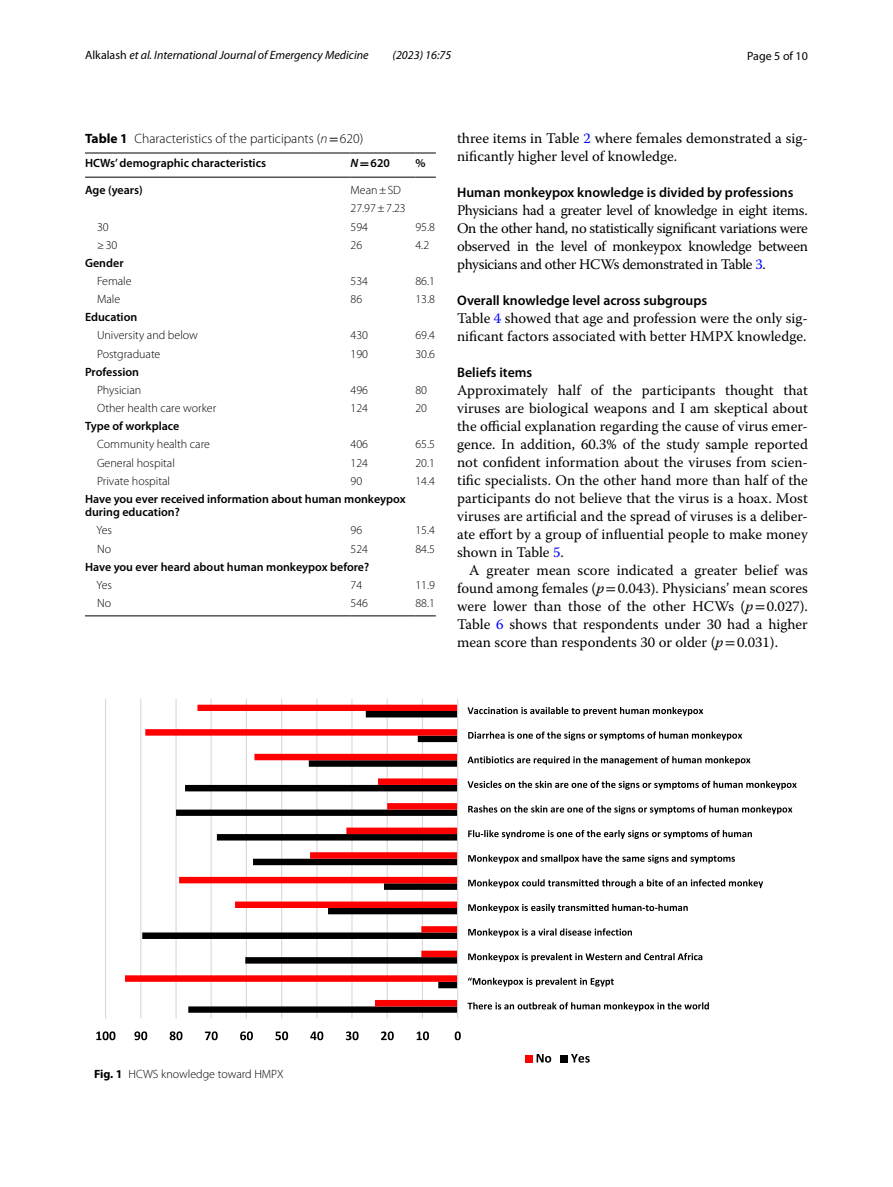
<style>
.page{position:relative;width:893px;height:1187px;background:#fff}
.page>*{position:absolute;margin:0;border:0;box-sizing:border-box;transform-origin:0 0}
.t1{font:14.7px/18px "Warnock Pro";color:#000;text-align:justify}
.t2{font:600 13.8px "Myriad Pro";color:#000}
.t3{font:300 13.5px "Myriad Pro";color:#000}
.t4{font:300 12px/18.1px "Myriad Pro";color:#000}
.t5{font:600 12px/13.5px "Myriad Pro";color:#000}
.t6{font:italic 12px "Myriad Pro";color:#000}
.t7{font:12px "Myriad Pro";color:#000}
.s1{font-style:normal}
.s2{font-weight:700}
.s3{font-style:italic}
.s4{font-family:"STIX";font-weight:400}
.s5{font-family:"SPSMTSYB Bold";font-weight:400}
.s6{color:#00f}
.s7{font-family:"STIX"}
</style>
<div class="page">
<hr style="left:85px;top:153px;width:265px;height:1px;background:#000">
<hr style="left:85px;top:177px;width:265px;height:1px;background:#000">
<hr style="left:350px;top:153px;width:65px;height:1px;background:#000">
<hr style="left:350px;top:177px;width:65px;height:1px;background:#000">
<svg style="left:415px;top:153px;width:21px;height:1px"></svg>
<svg style="left:415px;top:177px;width:21px;height:1px"></svg>
<hr style="left:85px;top:615px;width:265px;height:1px;background:#000">
<hr style="left:350px;top:615px;width:65px;height:1px;background:#000">
<svg style="left:415px;top:615px;width:21px;height:1px"></svg>
<hr style="left:422px;top:698px;width:1px;height:320px;background:#d9d9d9">
<hr style="left:387px;top:698px;width:1px;height:320px;background:#d9d9d9">
<hr style="left:351px;top:698px;width:1px;height:320px;background:#d9d9d9">
<hr style="left:316px;top:698px;width:1px;height:320px;background:#d9d9d9">
<hr style="left:281px;top:698px;width:1px;height:320px;background:#d9d9d9">
<hr style="left:246px;top:698px;width:1px;height:320px;background:#d9d9d9">
<hr style="left:211px;top:698px;width:1px;height:320px;background:#d9d9d9">
<hr style="left:175px;top:698px;width:2px;height:320px;background:#d9d9d9">
<hr style="left:140px;top:698px;width:1px;height:320px;background:#d9d9d9">
<hr style="left:105px;top:698px;width:1px;height:320px;background:#d9d9d9">
<svg style="left:125px;top:704px;width:332px;height:302px"></svg>
<hr style="left:457px;top:698px;width:1px;height:320px;background:#d9d9d9">
<svg style="left:455px;top:1031px;width:6px;height:9px"></svg>
<svg style="left:417px;top:1031px;width:12px;height:9px"></svg>
<svg style="left:381px;top:1031px;width:13px;height:9px"></svg>
<svg style="left:346px;top:1031px;width:13px;height:9px"></svg>
<svg style="left:310px;top:1031px;width:13px;height:9px"></svg>
<svg style="left:275px;top:1031px;width:13px;height:9px"></svg>
<svg style="left:240px;top:1031px;width:13px;height:9px"></svg>
<svg style="left:205px;top:1031px;width:13px;height:9px"></svg>
<svg style="left:170px;top:1031px;width:12px;height:9px"></svg>
<svg style="left:134px;top:1031px;width:13px;height:9px"></svg>
<svg style="left:96px;top:1031px;width:19px;height:9px"></svg>
<svg style="left:467px;top:1002px;width:242px;height:9px"></svg>
<svg style="left:468px;top:977px;width:146px;height:9px"></svg>
<svg style="left:468px;top:953px;width:234px;height:8px"></svg>
<svg style="left:468px;top:928px;width:164px;height:9px"></svg>
<svg style="left:468px;top:903px;width:220px;height:9px"></svg>
<svg style="left:468px;top:879px;width:295px;height:9px"></svg>
<svg style="left:468px;top:854px;width:267px;height:9px"></svg>
<svg style="left:468px;top:830px;width:284px;height:8px"></svg>
<svg style="left:468px;top:805px;width:324px;height:9px"></svg>
<svg style="left:468px;top:780px;width:329px;height:9px"></svg>
<svg style="left:468px;top:756px;width:282px;height:9px"></svg>
<svg style="left:468px;top:731px;width:274px;height:9px"></svg>
<svg style="left:468px;top:707px;width:235px;height:8px"></svg>
<div style="left:525px;top:1054px;width:7px;height:8px;background:#f00"></div>
<svg style="left:537px;top:1054px;width:14px;height:8px"></svg>
<div style="left:560px;top:1054px;width:8px;height:8px;background:#000"></div>
<svg style="left:571px;top:1053px;width:19px;height:9px"></svg>
<p class="t6" style="left:85px;top:48px;width:285px"><span class="s1">Alkalash</span> et al. International Journal of Emergency Medicine</p>
<p class="t6" style="left:393px;top:48px;width:60px">(2023) 16:75</p>
<p class="t7" style="left:747px;top:48px;width:62px">Page 5 of 10</p>
<p class="t3" style="left:85px;top:131px;width:280px"><span class="s2">Table 1</span> Characteristics of the participants (<span class="s3">n</span><span class="s4">=</span>620)</p>
<p class="t5" style="left:85px;top:156px;width:183px">HCWs’ demographic characteristics</p>
<p class="t5" style="left:350px;top:156px;width:41px"><span class="s3">N</span><span class="s5">=</span>620</p>
<p class="t5" style="left:415px;top:156px;width:12px">%</p>
<p class="t5" style="left:85px;top:183px;width:59px">Age (years)</p>
<p class="t4" style="left:350px;top:181px;width:57px">Mean±SD<br>27.97±7.23</p>
<p class="t4" style="left:97px;top:217px;width:13px">30</p>
<p class="t4" style="left:350px;top:217px;width:19px">594</p>
<p class="t4" style="left:415px;top:217px;width:21px">95.8</p>
<p class="t4" style="left:97px;top:236px;width:22px">≥30</p>
<p class="t4" style="left:350px;top:236px;width:13px">26</p>
<p class="t4" style="left:415px;top:236px;width:15px">4.2</p>
<p class="t5" style="left:85px;top:256px;width:40px">Gender</p>
<p class="t4" style="left:97px;top:272px;width:36px">Female</p>
<p class="t4" style="left:350px;top:272px;width:19px">534</p>
<p class="t4" style="left:415px;top:272px;width:21px">86.1</p>
<p class="t4" style="left:97px;top:290px;width:25px">Male</p>
<p class="t4" style="left:350px;top:290px;width:13px">86</p>
<p class="t4" style="left:415px;top:290px;width:21px">13.8</p>
<p class="t5" style="left:85px;top:310px;width:54px">Education</p>
<p class="t4" style="left:97px;top:326px;width:102px">University and below</p>
<p class="t4" style="left:350px;top:326px;width:19px">430</p>
<p class="t4" style="left:415px;top:326px;width:21px">69.4</p>
<p class="t4" style="left:97px;top:345px;width:65px">Postgraduate</p>
<p class="t4" style="left:350px;top:345px;width:19px">190</p>
<p class="t4" style="left:415px;top:345px;width:21px">30.6</p>
<p class="t5" style="left:85px;top:364px;width:56px">Profession</p>
<p class="t4" style="left:97px;top:381px;width:46px">Physician</p>
<p class="t4" style="left:350px;top:381px;width:19px">496</p>
<p class="t4" style="left:415px;top:381px;width:13px">80</p>
<p class="t4" style="left:97px;top:399px;width:121px">Other health care worker</p>
<p class="t4" style="left:350px;top:399px;width:19px">124</p>
<p class="t4" style="left:415px;top:399px;width:13px">20</p>
<p class="t5" style="left:85px;top:419px;width:96px">Type of workplace</p>
<p class="t4" style="left:97px;top:435px;width:114px">Community health care</p>
<p class="t4" style="left:350px;top:435px;width:19px">406</p>
<p class="t4" style="left:415px;top:435px;width:21px">65.5</p>
<p class="t4" style="left:97px;top:453px;width:79px">General hospital</p>
<p class="t4" style="left:350px;top:453px;width:19px">124</p>
<p class="t4" style="left:415px;top:453px;width:21px">20.1</p>
<p class="t4" style="left:97px;top:472px;width:74px">Private hospital</p>
<p class="t4" style="left:350px;top:472px;width:13px">90</p>
<p class="t4" style="left:415px;top:472px;width:21px">14.4</p>
<p class="t5" style="left:85px;top:491px;width:322px">Have you ever received information about human monkeypox during education?</p>
<p class="t4" style="left:96px;top:521px;width:17px">Yes</p>
<p class="t4" style="left:350px;top:521px;width:13px">96</p>
<p class="t4" style="left:415px;top:521px;width:21px">15.4</p>
<p class="t4" style="left:97px;top:539px;width:16px">No</p>
<p class="t4" style="left:350px;top:539px;width:19px">524</p>
<p class="t4" style="left:415px;top:539px;width:21px">84.5</p>
<p class="t5" style="left:85px;top:559px;width:286px">Have you ever heard about human monkeypox before?</p>
<p class="t4" style="left:96px;top:576px;width:17px">Yes</p>
<p class="t4" style="left:350px;top:576px;width:13px">74</p>
<p class="t4" style="left:415px;top:576px;width:21px">11.9</p>
<p class="t4" style="left:97px;top:594px;width:16px">No</p>
<p class="t4" style="left:350px;top:594px;width:19px">546</p>
<p class="t4" style="left:415px;top:594px;width:21px">88.1</p>
<p class="t1" style="left:457px;top:128px;width:352px">three items in Table <span class="s6">2</span> where females demonstrated a sig&shy;nificantly higher level of knowledge.</p>
<p class="t2" style="left:457px;top:183px;width:338px">Human monkeypox knowledge is divided by professions</p>
<p class="t1" style="left:457px;top:200px;width:352px">Physicians had a greater level of knowledge in eight items.<br>On the other hand, no statistically significant variations were observed in the level of monkeypox knowledge between physicians and other HCWs demonstrated in Table <span class="s6">3</span>.</p>
<p class="t2" style="left:457px;top:291px;width:252px">Overall knowledge level across subgroups</p>
<p class="t1" style="left:457px;top:308px;width:352px">Table <span class="s6">4</span> showed that age and profession were the only sig&shy;nificant factors associated with better HMPX knowledge.</p>
<p class="t2" style="left:457px;top:363px;width:77px">Beliefs items</p>
<p class="t1" style="left:457px;top:380px;width:352px">Approximately half of the participants thought that viruses are biological weapons and I am skeptical about the official explanation regarding the cause of virus emer&shy;gence. In addition, 60.3% of the study sample reported not confident information about the viruses from scien&shy;tific specialists. On the other hand more than half of the participants do not believe that the virus is a hoax. Most viruses are artificial and the spread of viruses is a deliber&shy;ate effort by a group of influential people to make money shown in Table <span class="s6">5</span>.</p>
<p class="t1" style="left:457px;top:560px;width:352px;text-indent:12px">A greater mean score indicated a greater belief was found among females (<span class="s3">p</span><span class="s7">=</span>0.043). Physicians’ mean scores were lower than those of the other HCWs (<span class="s3">p</span><span class="s7">=</span>0.027).<br>Table <span class="s6">6</span> shows that respondents under 30 had a higher mean score than respondents 30 or older (<span class="s3">p</span><span class="s7">=</span>0.031).</p>
<p class="t4" style="left:94px;top:1064px;width:191px"><span class="s2">Fig. 1</span> HCWS knowledge toward HMPX</p>
</div>
